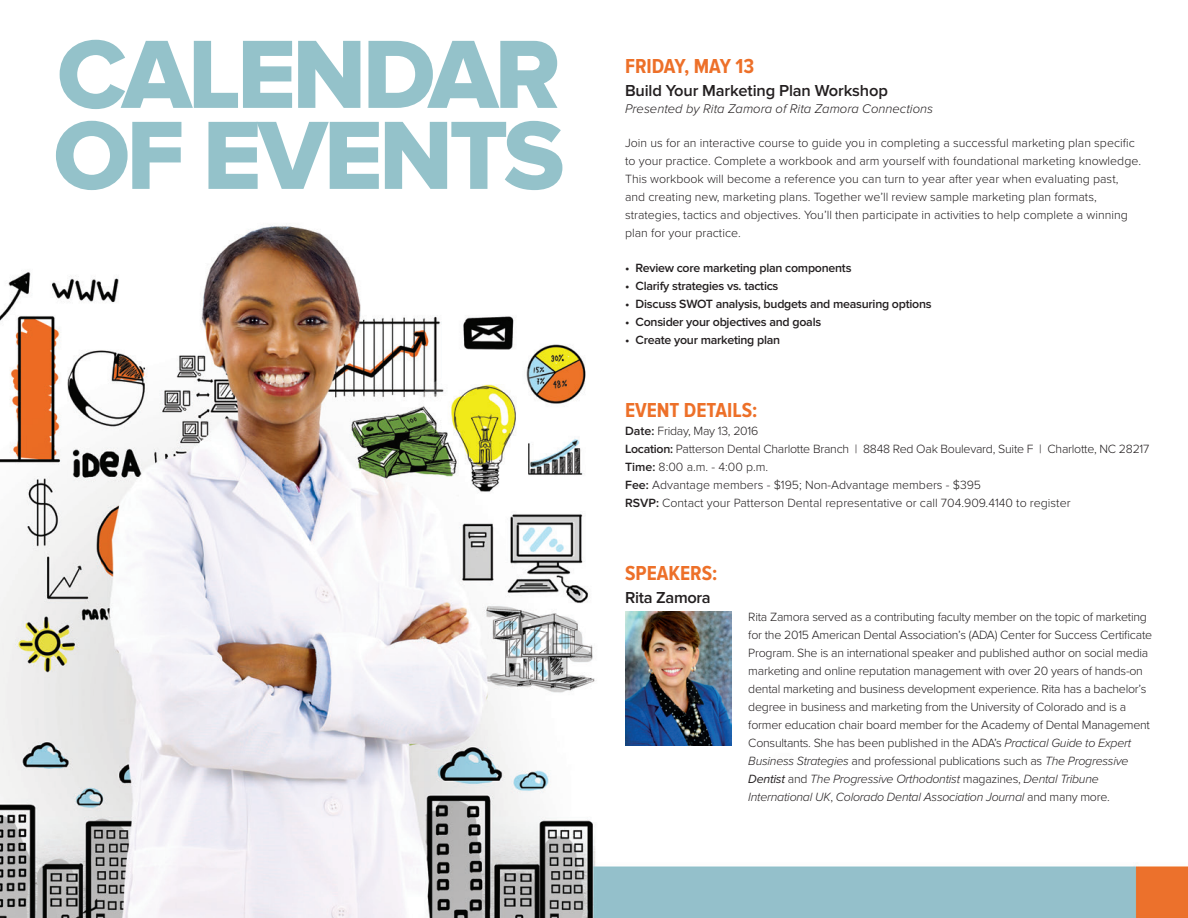
<style>
.page{position:relative;width:1188px;height:918px;background:#fff}
.page>*{position:absolute;margin:0;border:0;box-sizing:border-box;transform-origin:0 0}
.t1{font:100.5px/81px "Proxima Nova Extrabld";letter-spacing:-.04em;color:#94c2ca}
.t2{font:700 21px "Proxima Nova Cond";color:#ed7029}
.t3{font:600 16.5px "Proxima Nova";letter-spacing:-.01em;color:#231f20}
.t4{font:italic 300 13.05px "Proxima Nova";color:#231f20}
.t5{font:300 12.3px/18px "Proxima Nova";letter-spacing:-.02em;color:#231f20}
.t6{font:300 12.3px/18px "Proxima Nova";color:#231f20}
.t7{font:600 12.3px "Proxima Nova";letter-spacing:-.02em;color:#231f20}
.s1{font-weight:600}
.s2{font-style:italic}
.s3{font-weight:400;font-style:italic}
</style>
<div class="page">
<img style="left:0;top:225px;width:1188px;height:693px">
<img style="left:625px;top:612px;width:107px;height:134px">
<h1 class="t1" style="left:53px;top:37px;width:513px">CALENDAR<br>OF EVENTS</h1>
<h2 class="t2" style="left:625px;top:54px;width:131px">FRIDAY, MAY 13</h2>
<h3 class="t3" style="left:625px;top:81px;width:264px">Build Your Marketing Plan Workshop</h3>
<p class="t4" style="left:625px;top:101px;width:310px">Presented by Rita Zamora of Rita Zamora Connections</p>
<p class="t6" style="left:625px;top:135px;width:517px">Join us for an interactive course to guide you in completing a successful marketing plan specific to your practice. Complete a workbook and arm yourself with foundational marketing knowledge.<br>This workbook will become a reference you can turn to year after year when evaluating past, and creating new, marketing plans. Together we’ll review sample marketing plan formats, strategies, tactics and objectives. You’ll then participate in activities to help complete a winning plan for your practice.</p>
<p class="t7" style="left:625px;top:261px;width:228px">• Review core marketing plan components</p>
<p class="t7" style="left:625px;top:279px;width:155px">• Clarify strategies vs. tactics</p>
<p class="t7" style="left:625px;top:297px;width:308px">• Discuss SWOT analysis, budgets and measuring options</p>
<p class="t7" style="left:625px;top:315px;width:198px">• Consider your objectives and goals</p>
<p class="t7" style="left:625px;top:333px;width:157px">• Create your marketing plan</p>
<h2 class="t2" style="left:625px;top:399px;width:134px">EVENT DETAILS:</h2>
<p class="t6" style="left:625px;top:422px;width:526px"><span class="s1">Date:</span> Friday, May 13, 2016<br><span class="s1">Location:</span> Patterson Dental Charlotte Branch | 8848 Red Oak Boulevard, Suite F | Charlotte, NC 28217<br><span class="s1">Time:</span> 8:00 a.m. - 4:00 p.m.<br><span class="s1">Fee:</span> Advantage members - $195; Non-Advantage members - $395<br><span class="s1">RSVP:</span> Contact your Patterson Dental representative or call 704.909.4140 to register</p>
<h2 class="t2" style="left:625px;top:562px;width:94px">SPEAKERS:</h2>
<h3 class="t3" style="left:625px;top:588px;width:87px">Rita Zamora</h3>
<p class="t5" style="left:748px;top:609px;width:405px">Rita Zamora served as a contributing faculty member on the topic of marketing for the 2015 American Dental Association’s (ADA) Center for Success Certificate Program. She is an international speaker and published author on social media marketing and online reputation management with over 20 years of hands-on dental marketing and business development experience. Rita has a bachelor’s degree in business and marketing from the University of Colorado and is a former education chair board member for the Academy of Dental Management Consultants. She has been published in the ADA’s <span class="s2">Practical Guide to Expert Business Strategies</span> and professional publications such as <span class="s2">The Progressive </span><span class="s3">Dentist</span> and <span class="s2">The Progressive Orthodontist</span> magazines, <span class="s2">Dental Tribune International UK</span>, <span class="s2">Colorado Dental Association Journal</span> and many more.</p>
</div>
